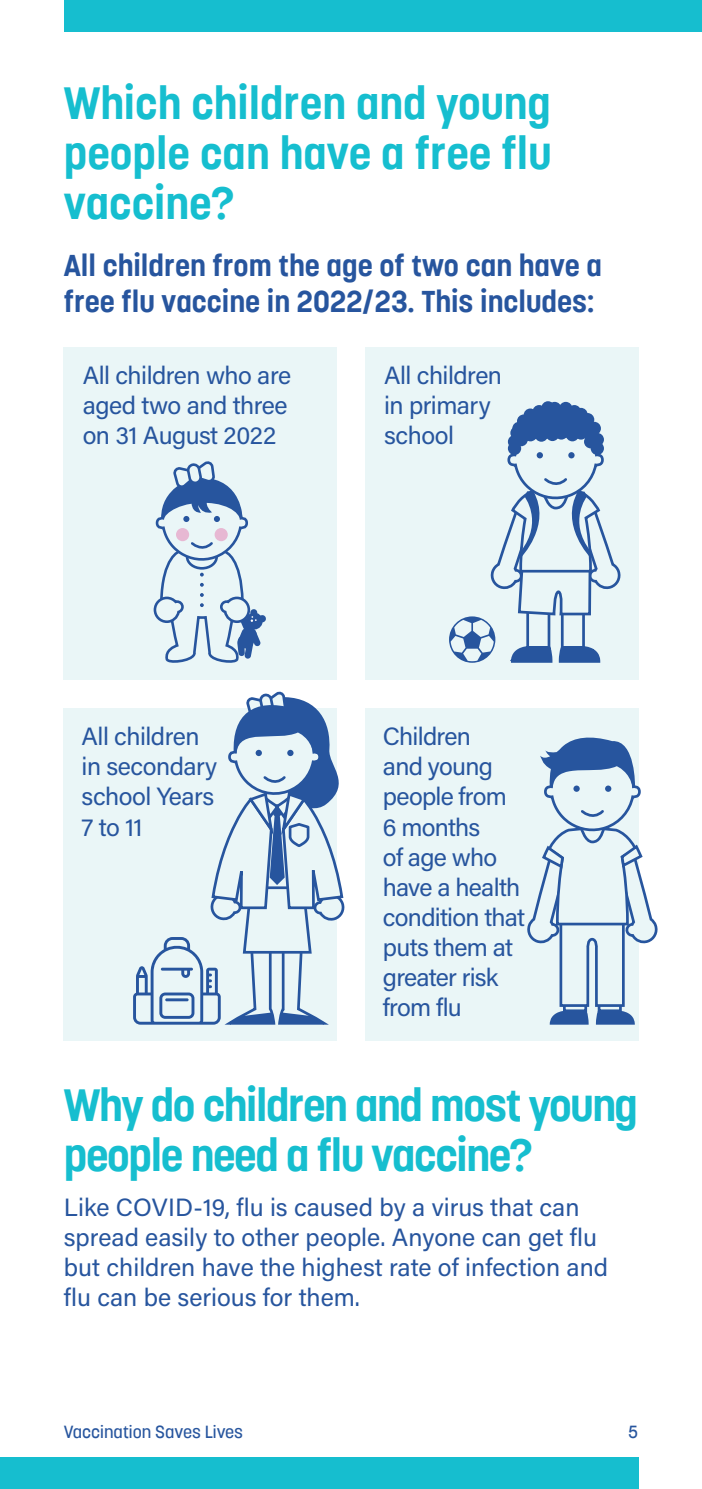
<style>
.page{position:relative;width:702px;height:1489px;background:#fff}
.page>*{position:absolute;margin:0;border:0;box-sizing:border-box;transform-origin:0 0}
.t1{font:700 45px/50px "Korolev W01";color:#16becf;text-align:justify}
.t2{font:700 45px/50px "Korolev W01";letter-spacing:-.03em;color:#16becf}
.t3{font:700 30px/36px "Korolev W01";color:#27559e}
.t4{font:25px/30px "Acumin Pro";letter-spacing:-.02em;color:#27559e}
.t5{font:25px/30px "Acumin Pro";color:#27559e}
.t6{font:500 17.5px "Korolev W01";color:#27559e}
</style>
<div class="page">
<div style="left:64px;top:708px;width:273px;height:332px;background:#eaf6f7"></div>
<div style="left:365px;top:347px;width:273px;height:332px;background:#eaf6f7"></div>
<svg style="left:449px;top:403px;width:172px;height:260px"></svg>
<div style="left:365px;top:708px;width:273px;height:332px;background:#eaf6f7"></div>
<div style="left:64px;top:347px;width:273px;height:332px;background:#eaf6f7"></div>
<svg style="left:258px;top:614px;width:8px;height:8px"></svg>
<svg style="left:153px;top:461px;width:111px;height:202px"></svg>
<svg style="left:133px;top:691px;width:212px;height:350px"></svg>
<div style="left:517px;top:414px;width:13px;height:14px;background:#27559e;border-radius:50%"></div>
<div style="left:508px;top:441px;width:13px;height:14px;background:#27559e;border-radius:50%"></div>
<div style="left:508px;top:435px;width:13px;height:13px;background:#27559e;border-radius:50%"></div>
<div style="left:510px;top:426px;width:13px;height:13px;background:#27559e;border-radius:50%"></div>
<div style="left:512px;top:422px;width:13px;height:13px;background:#27559e;border-radius:50%"></div>
<div style="left:514px;top:433px;width:14px;height:13px;background:#27559e;border-radius:50%"></div>
<div style="left:523px;top:408px;width:14px;height:14px;background:#27559e;border-radius:50%"></div>
<div style="left:532px;top:405px;width:13px;height:13px;background:#27559e;border-radius:50%"></div>
<div style="left:590px;top:441px;width:14px;height:14px;background:#27559e;border-radius:50%"></div>
<div style="left:590px;top:433px;width:14px;height:13px;background:#27559e;border-radius:50%"></div>
<div style="left:584px;top:435px;width:13px;height:13px;background:#27559e;border-radius:50%"></div>
<div style="left:574px;top:426px;width:13px;height:13px;background:#27559e;border-radius:50%"></div>
<div style="left:541px;top:401px;width:13px;height:13px;background:#27559e;border-radius:50%"></div>
<div style="left:548px;top:402px;width:13px;height:13px;background:#27559e;border-radius:50%"></div>
<div style="left:559px;top:402px;width:13px;height:13px;background:#27559e;border-radius:50%"></div>
<div style="left:567px;top:405px;width:14px;height:13px;background:#27559e;border-radius:50%"></div>
<div style="left:574px;top:408px;width:13px;height:13px;background:#27559e;border-radius:50%"></div>
<div style="left:581px;top:413px;width:13px;height:13px;background:#27559e;border-radius:50%"></div>
<div style="left:587px;top:422px;width:14px;height:13px;background:#27559e;border-radius:50%"></div>
<div style="left:524px;top:428px;width:13px;height:13px;background:#27559e;border-radius:50%"></div>
<div style="left:534px;top:428px;width:14px;height:13px;background:#27559e;border-radius:50%"></div>
<div style="left:546px;top:428px;width:13px;height:13px;background:#27559e;border-radius:50%"></div>
<div style="left:565px;top:428px;width:14px;height:13px;background:#27559e;border-radius:50%"></div>
<div style="left:554px;top:426px;width:14px;height:13px;background:#27559e;border-radius:50%"></div>
<svg style="left:527px;top:735px;width:131px;height:289px"></svg>
<div style="left:64px;top:0;width:638px;height:32px;background:#16becf"></div>
<div style="left:0;top:1456px;width:638px;height:32px;background:#16becf"></div>
<h1 class="t1" style="left:64px;top:77px;width:489px">Which children and young people can have a free flu vaccine?</h1>
<p class="t3" style="left:64px;top:246px;width:540px">All children from the age of two can have a free flu vaccine in 2022/23. This includes:</p>
<p class="t4" style="left:83px;top:359px;width:210px">All children who are aged two and three on 31 August 2022</p>
<p class="t4" style="left:384px;top:359px;width:119px">All children in primary school</p>
<p class="t4" style="left:82px;top:720px;width:137px">All children in secondary school Years<br>7 to 11</p>
<p class="t4" style="left:383px;top:720px;width:144px">Children<br>and young people from<br>6 months<br>of age who have a health condition that puts them at greater risk from flu</p>
<h1 class="t2" style="left:64px;top:1079px;width:575px">Why do children and most young people need a flu vaccine?</h1>
<p class="t5" style="left:64px;top:1190px;width:546px">Like COVID-19, flu is caused by a virus that can spread easily to other people. Anyone can get flu but children have the highest rate of infection and flu can be serious for them.</p>
<p class="t6" style="left:64px;top:1421px;width:181px">Vaccination Saves Lives</p>
<p class="t6" style="left:628px;top:1421px;width:12px">5</p>
</div>
